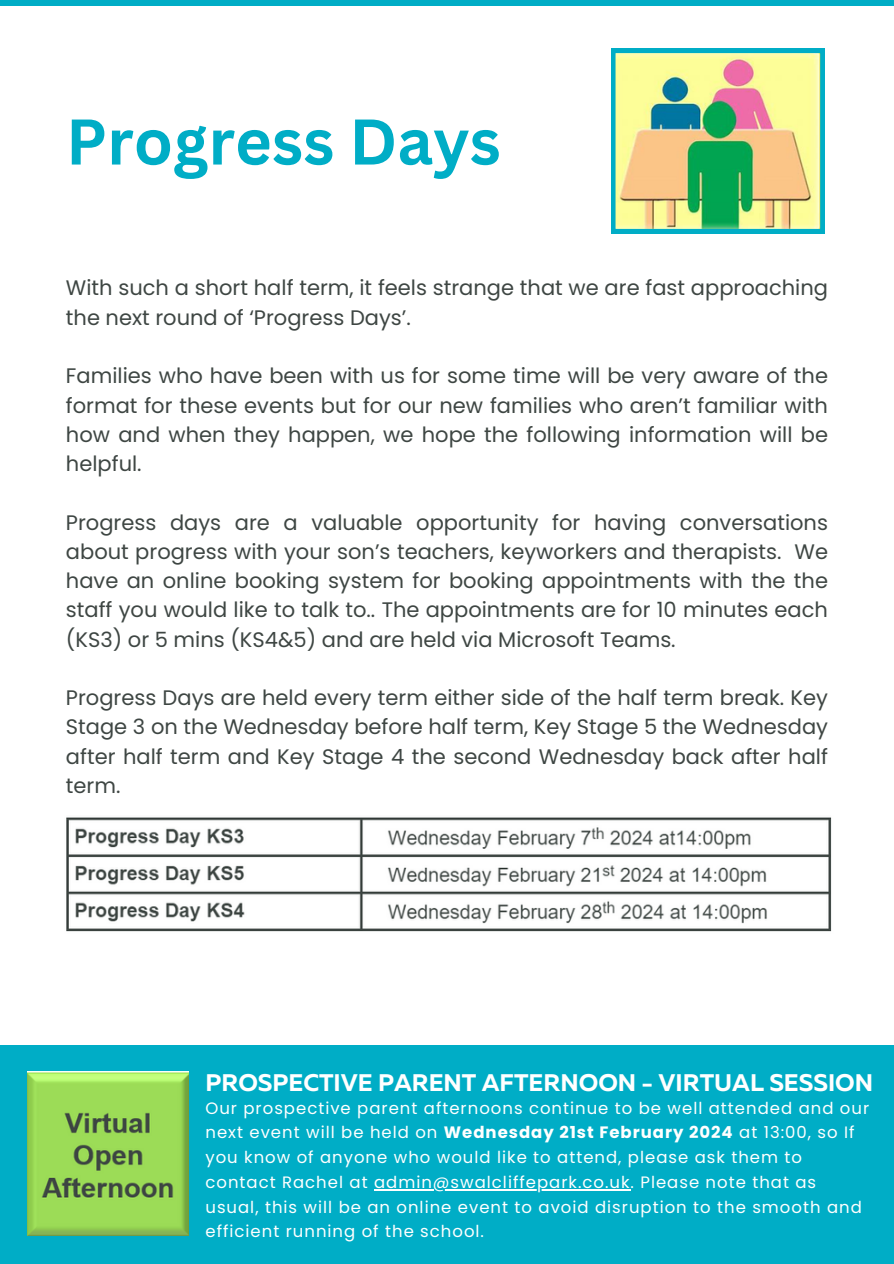
<style>
.page{position:relative;width:894px;height:1264px;background:#fff}
.page>*{position:absolute;margin:0;border:0;box-sizing:border-box;transform-origin:0 0}
.t1{font:700 63px "Canva Sans";color:#00adc6}
.t2{font:700 24px "Muller";color:#fff}
.t3{font:21px/29.2px "Poppins";color:#3e4643;text-align:justify}
.t4{font:16.5px/24.8px "Poppins";letter-spacing:.06em;color:#fff}
.s1{font-weight:700}
</style>
<div class="page">
<div style="left:0;top:1044px;width:893px;height:219px;background:#00adc6"></div>
<img style="left:28px;top:1071px;width:161px;height:164px">
<div style="left:0;top:0;width:893px;height:6px;background:#00adc6"></div>
<svg style="left:611px;top:49px;width:213px;height:184px;background:#b3cc8f"></svg>
<img style="left:66px;top:817px;width:766px;height:115px">
<hr style="left:374px;top:1188px;width:59px;height:1px;background:#fff">
<hr style="left:433px;top:1188px;width:197px;height:1px;background:#fff">
<p class="t1" style="left:66px;top:97px;width:436px">Progress Days</p>
<h1 class="t3" style="left:66px;top:273px;width:763px">With such a short half term, it feels strange that we are fast approaching the next round of ‘Progress Days’.</h1>
<p class="t3" style="left:66px;top:361px;width:763px">Families who have been with us for some time will be very aware of the format for these events but for our new families who aren’t familiar with how and when they happen, we hope the following information will be helpful.</p>
<h3 class="t3" style="left:66px;top:507px;width:763px">Progress days are a valuable opportunity for having conversations about progress with your son’s teachers, keyworkers and therapists. We have an online booking system for booking appointments with the the staff you would like to talk to.. The appointments are for 10 minutes each (KS3) or 5 mins (KS4&amp;5) and are held via Microsoft Teams.</h3>
<h3 class="t3" style="left:66px;top:683px;width:763px">Progress Days are held every term either side of the half term break. Key Stage 3 on the Wednesday before half term, Key Stage 5 the Wednesday after half term and Key Stage 4 the second Wednesday back after half term.</h3>
<h2 class="t2" style="left:205px;top:1072px;width:669px">PROSPECTIVE PARENT AFTERNOON - VIRTUAL SESSION</h2>
<p class="t4" style="left:205px;top:1095px;width:665px">Our prospective parent afternoons continue to be well attended and our next event will be held on <span class="s1">Wednesday 21st February 2024</span> at 13:00, so If you know of anyone who would like to attend, please ask them to contact Rachel at admin@swalcliffepark.co.uk. Please note that as usual, this will be an online event to avoid disruption to the smooth and efficient running of the school.</p>
</div>
